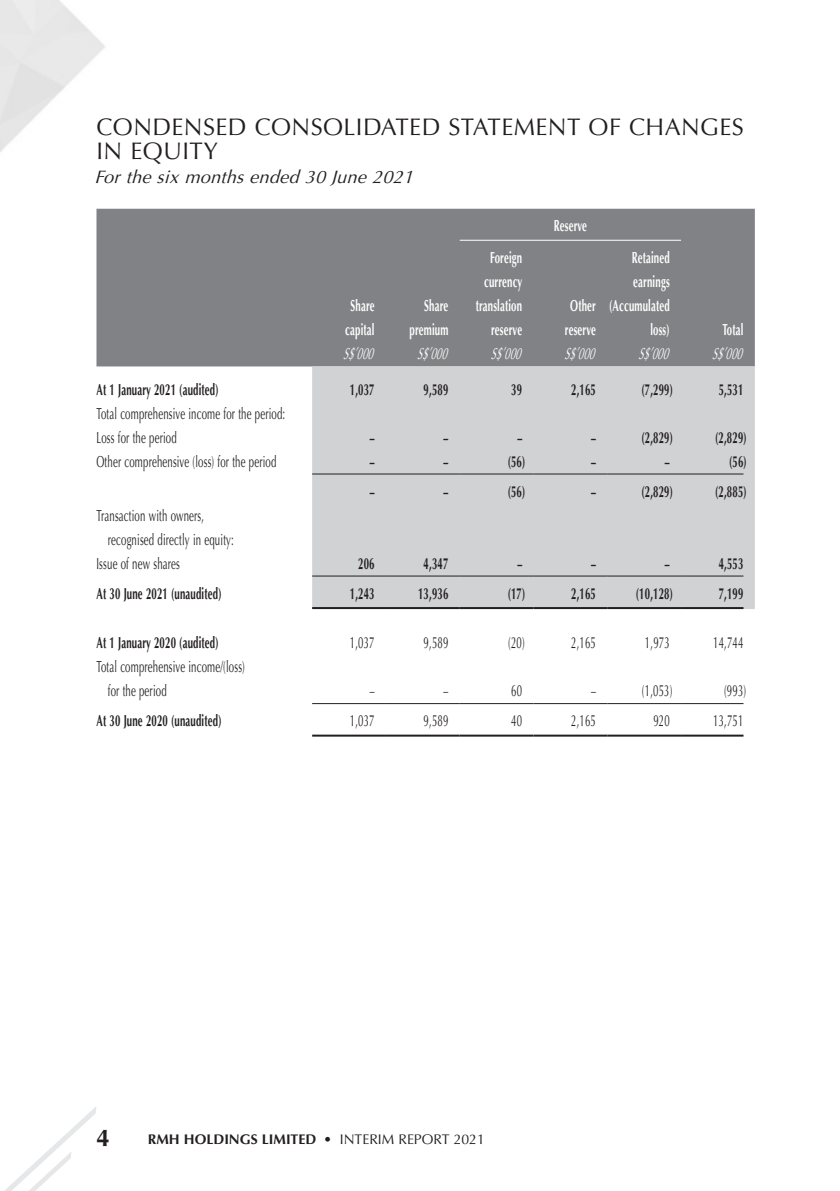
<style>
.page{position:relative;width:840px;height:1191px;background:#fff}
.page>*{position:absolute;margin:0;border:0;box-sizing:border-box;transform-origin:0 0}
.Heading_1{font:24px/24px "Optima LT Std";letter-spacing:.015em;color:#231f20}
.t1{font:700 24px "Optima LT Std";color:#231f20}
.Body_Text{font:italic 18px "Optima LT Std";color:#231f20}
.Body_Text-2{font:16px/24px "Optima LT Std";letter-spacing:.02em;color:#231f20;scale:.6 1}
.Body_Text-3{font:700 16px "Optima LT Std";letter-spacing:.02em;color:#231f20;scale:.6 1}
.Body_Text-4{font:700 16px "Optima LT Std";letter-spacing:.02em;color:#fff;scale:.6 1}
.Body_Text-5{font:italic 16px "Optima LT Std";color:#fff;scale:.6 1}
.t2{font:700 14px "Optima LT Std";color:#231f20}
.s1{font-weight:400}
</style>
<div class="page">
<svg style="left:4px;top:1107px;width:92px;height:84px"></svg>
<div style="left:96px;top:209px;width:658px;height:157px;background:#808285"></div>
<div style="left:312px;top:366px;width:442px;height:243px;background:#d1d2d4"></div>
<hr style="left:459px;top:240px;width:221px;height:1px;background:#fff">
<hr style="left:312px;top:473px;width:74px;height:1px;background:#231f20">
<hr style="left:386px;top:473px;width:73px;height:1px;background:#231f20">
<hr style="left:459px;top:473px;width:74px;height:1px;background:#231f20">
<hr style="left:533px;top:473px;width:74px;height:1px;background:#231f20">
<hr style="left:607px;top:473px;width:73px;height:1px;background:#231f20">
<hr style="left:680px;top:473px;width:63px;height:1px;background:#231f20">
<hr style="left:312px;top:575px;width:74px;height:1px;background:#231f20">
<hr style="left:386px;top:575px;width:73px;height:1px;background:#231f20">
<hr style="left:459px;top:575px;width:74px;height:1px;background:#231f20">
<hr style="left:533px;top:575px;width:74px;height:1px;background:#231f20">
<hr style="left:607px;top:575px;width:73px;height:1px;background:#231f20">
<hr style="left:680px;top:575px;width:63px;height:1px;background:#231f20">
<hr style="left:312px;top:607px;width:74px;height:2px;background:#231f20">
<hr style="left:386px;top:607px;width:73px;height:2px;background:#231f20">
<hr style="left:459px;top:607px;width:74px;height:2px;background:#231f20">
<hr style="left:533px;top:607px;width:74px;height:2px;background:#231f20">
<hr style="left:607px;top:607px;width:73px;height:2px;background:#231f20">
<hr style="left:680px;top:607px;width:63px;height:2px;background:#231f20">
<hr style="left:312px;top:703px;width:74px;height:1px;background:#231f20">
<hr style="left:386px;top:703px;width:73px;height:1px;background:#231f20">
<hr style="left:459px;top:703px;width:74px;height:1px;background:#231f20">
<hr style="left:533px;top:703px;width:74px;height:1px;background:#231f20">
<hr style="left:607px;top:703px;width:73px;height:1px;background:#231f20">
<hr style="left:680px;top:703px;width:63px;height:1px;background:#231f20">
<hr style="left:312px;top:734px;width:74px;height:2px;background:#231f20">
<hr style="left:386px;top:734px;width:73px;height:2px;background:#231f20">
<hr style="left:459px;top:734px;width:74px;height:2px;background:#231f20">
<hr style="left:533px;top:734px;width:74px;height:2px;background:#231f20">
<hr style="left:607px;top:734px;width:73px;height:2px;background:#231f20">
<hr style="left:680px;top:734px;width:63px;height:2px;background:#231f20">
<p class="Heading_1" style="left:96px;top:115px;width:648px">CONDENSED CONSOLIDATED STATEMENT OF CHANGES<br>IN EQUITY</p>
<p class="Body_Text" style="left:95px;top:166px;width:325px">Forthesixmonthsended 30 June2021</p>
<p class="Body_Text-4" style="left:553px;top:216px;width:57px">Reserve</p>
<p class="Body_Text-4" style="left:350px;top:296px;width:42px">Share</p>
<p class="Body_Text-4" style="left:345px;top:320px;width:50px">capital</p>
<p class="Body_Text-4" style="left:424px;top:296px;width:42px">Share</p>
<p class="Body_Text-4" style="left:409px;top:320px;width:66px">premium</p>
<p class="Body_Text-4" style="left:489px;top:248px;width:55px">Foreign</p>
<p class="Body_Text-4" style="left:484px;top:272px;width:65px">currency</p>
<p class="Body_Text-4" style="left:475px;top:296px;width:79px">translation</p>
<p class="Body_Text-4" style="left:491px;top:320px;width:53px">reserve</p>
<p class="Body_Text-4" style="left:570px;top:296px;width:44px">Other</p>
<p class="Body_Text-4" style="left:564px;top:320px;width:53px">reserve</p>
<p class="Body_Text-4" style="left:631px;top:248px;width:65px">Retained</p>
<p class="Body_Text-4" style="left:633px;top:272px;width:62px">earnings</p>
<p class="Body_Text-4" style="left:608px;top:296px;width:102px">(Accumulated</p>
<p class="Body_Text-4" style="left:650px;top:320px;width:34px">loss)</p>
<p class="Body_Text-4" style="left:722px;top:320px;width:37px">Total</p>
<p class="Body_Text-5" style="left:343px;top:344px;width:59px">S$’000</p>
<p class="Body_Text-5" style="left:417px;top:344px;width:59px">S$’000</p>
<p class="Body_Text-5" style="left:490px;top:344px;width:59px">S$’000</p>
<p class="Body_Text-5" style="left:564px;top:344px;width:59px">S$’000</p>
<p class="Body_Text-5" style="left:638px;top:344px;width:59px">S$’000</p>
<p class="Body_Text-5" style="left:711px;top:344px;width:59px">S$’000</p>
<p class="Body_Text-3" style="left:96px;top:380px;width:205px">At 1 January 2021 (audited)</p>
<p class="Body_Text-3" style="left:349px;top:380px;width:43px">1,037</p>
<p class="Body_Text-3" style="left:423px;top:380px;width:43px">9,589</p>
<p class="Body_Text-3" style="left:511px;top:380px;width:20px">39</p>
<p class="Body_Text-3" style="left:571px;top:380px;width:43px">2,165</p>
<p class="Body_Text-3" style="left:641px;top:380px;width:54px">(7,299)</p>
<p class="Body_Text-3" style="left:718px;top:380px;width:43px">5,531</p>
<p class="Body_Text-2" style="left:96px;top:401px;width:316px">Total comprehensive income for the period:</p>
<p class="Body_Text-2" style="left:96px;top:425px;width:135px">Loss for the period</p>
<p class="Body_Text-3" style="left:369px;top:428px;width:10px">–</p>
<p class="Body_Text-3" style="left:443px;top:428px;width:9px">–</p>
<p class="Body_Text-3" style="left:517px;top:428px;width:9px">–</p>
<p class="Body_Text-3" style="left:590px;top:428px;width:10px">–</p>
<p class="Body_Text-3" style="left:641px;top:428px;width:54px">(2,829)</p>
<p class="Body_Text-3" style="left:714px;top:428px;width:54px">(2,829)</p>
<p class="Body_Text-2" style="left:96px;top:449px;width:301px">Other comprehensive (loss) for the period</p>
<p class="Body_Text-3" style="left:369px;top:452px;width:10px">–</p>
<p class="Body_Text-3" style="left:443px;top:452px;width:9px">–</p>
<p class="Body_Text-3" style="left:507px;top:452px;width:31px">(56)</p>
<p class="Body_Text-3" style="left:590px;top:452px;width:10px">–</p>
<p class="Body_Text-3" style="left:664px;top:452px;width:9px">–</p>
<p class="Body_Text-3" style="left:728px;top:452px;width:31px">(56)</p>
<p class="Body_Text-3" style="left:369px;top:482px;width:10px">–</p>
<p class="Body_Text-3" style="left:443px;top:482px;width:9px">–</p>
<p class="Body_Text-3" style="left:507px;top:482px;width:31px">(56)</p>
<p class="Body_Text-3" style="left:590px;top:482px;width:10px">–</p>
<p class="Body_Text-3" style="left:641px;top:482px;width:54px">(2,829)</p>
<p class="Body_Text-3" style="left:714px;top:482px;width:54px">(2,885)</p>
<p class="Body_Text-2" style="left:108px;top:503px;width:211px;text-indent:-11px">Transaction with owners, recognised directly in equity:</p>
<p class="Body_Text-2" style="left:96px;top:551px;width:141px">Issue of new shares</p>
<p class="Body_Text-3" style="left:358px;top:554px;width:29px">206</p>
<p class="Body_Text-3" style="left:423px;top:554px;width:43px">4,347</p>
<p class="Body_Text-3" style="left:517px;top:554px;width:9px">–</p>
<p class="Body_Text-3" style="left:590px;top:554px;width:10px">–</p>
<p class="Body_Text-3" style="left:664px;top:554px;width:9px">–</p>
<p class="Body_Text-3" style="left:718px;top:554px;width:43px">4,553</p>
<p class="Body_Text-3" style="left:96px;top:584px;width:210px">At 30 June 2021 (unaudited)</p>
<p class="Body_Text-3" style="left:349px;top:584px;width:43px">1,243</p>
<p class="Body_Text-3" style="left:418px;top:584px;width:52px">13,936</p>
<p class="Body_Text-3" style="left:507px;top:584px;width:31px">(17)</p>
<p class="Body_Text-3" style="left:571px;top:584px;width:43px">2,165</p>
<p class="Body_Text-3" style="left:635px;top:584px;width:63px">(10,128)</p>
<p class="Body_Text-3" style="left:718px;top:584px;width:43px">7,199</p>
<p class="Body_Text-3" style="left:96px;top:633px;width:205px">At 1 January 2020 (audited)</p>
<p class="Body_Text-2" style="left:349px;top:631px;width:43px">1,037</p>
<p class="Body_Text-2" style="left:423px;top:631px;width:43px">9,589</p>
<p class="Body_Text-2" style="left:508px;top:631px;width:29px">(20)</p>
<p class="Body_Text-2" style="left:571px;top:631px;width:43px">2,165</p>
<p class="Body_Text-2" style="left:644px;top:631px;width:43px">1,973</p>
<p class="Body_Text-2" style="left:712px;top:631px;width:52px">14,744</p>
<p class="Body_Text-2" style="left:108px;top:655px;width:230px;text-indent:-11px">Total comprehensive income/(loss) for the period</p>
<p class="Body_Text-2" style="left:369px;top:679px;width:10px">–</p>
<p class="Body_Text-2" style="left:443px;top:679px;width:9px">–</p>
<p class="Body_Text-2" style="left:511px;top:679px;width:20px">60</p>
<p class="Body_Text-2" style="left:590px;top:679px;width:10px">–</p>
<p class="Body_Text-2" style="left:641px;top:679px;width:52px">(1,053)</p>
<p class="Body_Text-2" style="left:723px;top:679px;width:38px">(993)</p>
<p class="Body_Text-3" style="left:96px;top:711px;width:210px">At 30 June 2020 (unaudited)</p>
<p class="Body_Text-2" style="left:349px;top:709px;width:43px">1,037</p>
<p class="Body_Text-2" style="left:423px;top:709px;width:43px">9,589</p>
<p class="Body_Text-2" style="left:511px;top:709px;width:20px">40</p>
<p class="Body_Text-2" style="left:571px;top:709px;width:43px">2,165</p>
<p class="Body_Text-2" style="left:653px;top:709px;width:29px">920</p>
<p class="Body_Text-2" style="left:712px;top:709px;width:52px">13,751</p>
<h1 class="t1" style="left:96px;top:1124px;width:15px">4</h1>
<p class="t2" style="left:148px;top:1130px;width:338px">RMH HOLDINGS LIMITED • <span class="s1">INTERIM REPORT 2021</span></p>
</div>
